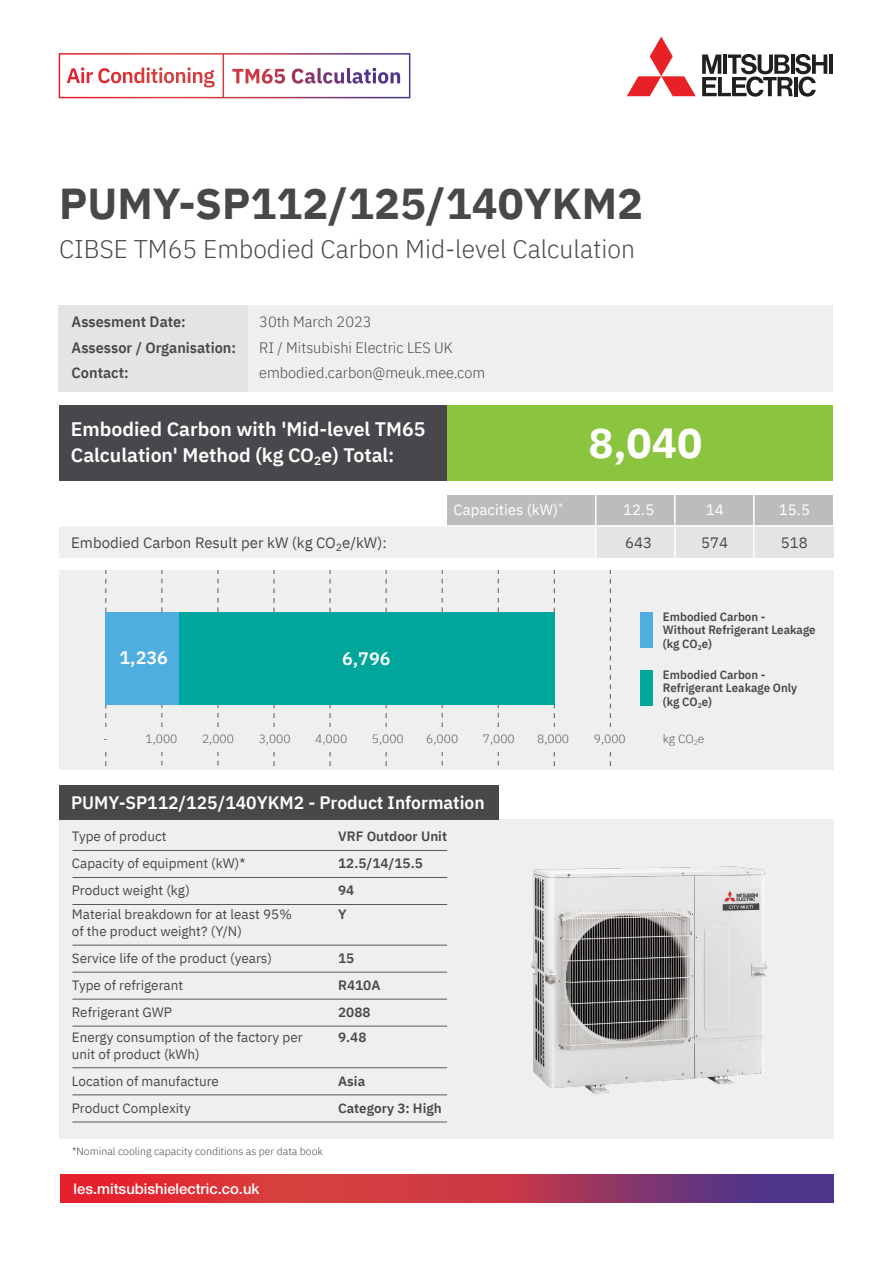
<style>
.page{position:relative;width:893px;height:1263px;background:#fff}
.page>*{position:absolute;margin:0;border:0;box-sizing:border-box;transform-origin:0 0}
.t1{font:700 43.2px "IBM Plex Sans";color:#48484b}
.t2{font:700 42px "IBM Plex Sans";color:#fff}
.t3{font:300 25.5px "IBM Plex Sans";color:#48484b}
.t4{font:600 19.5px/25.5px "IBM Plex Sans";color:#fff}
.t5{font:600 18px "IBM Plex Sans";color:#fff}
.t6{font:300 15px/25.5px "IBM Plex Sans";color:#48484b}
.t7{font:15px "IBM Plex Sans";color:#48484b}
.t8{font:600 15px/25.5px "IBM Plex Sans";color:#48484b}
.t9{font:15px "IBM Plex Sans";color:#fff}
.t10{font:500 14.85px "Helvetica Neue LT Pro";color:#fff}
.t11{font:13.5px/27px "IBM Plex Sans";color:#48484b}
.t12{font:600 13.5px/27px "IBM Plex Sans";color:#48484b}
.t13{font:600 12px/13.5px "IBM Plex Sans";color:#48484b;scale:.96 1}
.t14{font:300 12px "IBM Plex Sans";color:#59595c}
.t15{font:300 10.5px "IBM Plex Sans";color:#48484b}
</style>
<div class="page">
<svg style="left:627px;top:37px;width:69px;height:59px"></svg>
<hr style="left:829px;top:55px;width:4px;height:19px;background:#221f1f">
<svg style="left:702px;top:54px;width:125px;height:43px"></svg>
<svg style="left:60px;top:1174px;width:773px;height:29px;background:#b13550"></svg>
<div style="left:59px;top:53px;width:351px;height:45px;border:2px solid #fff"></div>
<hr style="left:223px;top:54px;width:1px;height:44px;background:#cf3b42">
<svg style="left:67px;top:67px;width:309px;height:17px"></svg>
<div style="left:59px;top:405px;width:389px;height:76px;background:#48474b"></div>
<div style="left:448px;top:405px;width:385px;height:76px;background:#8bc43f"></div>
<div style="left:60px;top:305px;width:773px;height:86px;background:#efefef"></div>
<div style="left:59px;top:305px;width:189px;height:86px;background:#e3e4e4"></div>
<div style="left:59px;top:820px;width:774px;height:319px;background:#efefef"></div>
<div style="left:59px;top:786px;width:440px;height:34px;background:#48484b"></div>
<hr style="left:72px;top:850px;width:375px;height:1px;background:#59595c">
<hr style="left:72px;top:877px;width:375px;height:1px;background:#59595c">
<hr style="left:72px;top:904px;width:375px;height:1px;background:#59595c">
<hr style="left:72px;top:945px;width:375px;height:1px;background:#59595c">
<hr style="left:72px;top:972px;width:375px;height:1px;background:#59595c">
<hr style="left:72px;top:999px;width:375px;height:1px;background:#59595c">
<hr style="left:72px;top:1026px;width:375px;height:1px;background:#59595c">
<hr style="left:72px;top:1067px;width:375px;height:1px;background:#59595c">
<hr style="left:72px;top:1094px;width:375px;height:1px;background:#59595c">
<hr style="left:72px;top:1122px;width:375px;height:1px;background:#59595c">
<img style="left:531px;top:866px;width:237px;height:228px">
<div style="left:59px;top:526px;width:774px;height:31px;background:#efefef"></div>
<div style="left:596px;top:526px;width:237px;height:31px;background:#e3e4e4"></div>
<div style="left:448px;top:495px;width:385px;height:31px;background:#babcbe"></div>
<hr style="left:595px;top:491px;width:1px;height:69px;background:#fff">
<hr style="left:674px;top:491px;width:1px;height:69px;background:#fff">
<hr style="left:753px;top:491px;width:2px;height:69px;background:#fff">
<hr style="left:55px;top:525px;width:785px;height:2px;background:#fff">
<div style="left:59px;top:570px;width:774px;height:200px;background:#efefef"></div>
<svg style="left:162px;top:570px;width:1px;height:196px"></svg>
<svg style="left:554px;top:570px;width:1px;height:196px"></svg>
<svg style="left:106px;top:570px;width:1px;height:196px"></svg>
<svg style="left:330px;top:570px;width:1px;height:196px"></svg>
<svg style="left:610px;top:570px;width:1px;height:196px"></svg>
<svg style="left:386px;top:570px;width:1px;height:196px"></svg>
<svg style="left:442px;top:570px;width:1px;height:196px"></svg>
<svg style="left:274px;top:570px;width:1px;height:196px"></svg>
<svg style="left:218px;top:570px;width:1px;height:196px"></svg>
<svg style="left:498px;top:570px;width:1px;height:196px"></svg>
<div style="left:147px;top:612px;width:408px;height:93px;background:#00a59b"></div>
<div style="left:641px;top:612px;width:12px;height:36px;background:#4eaee0"></div>
<div style="left:641px;top:670px;width:12px;height:35px;background:#00a59b"></div>
<div style="left:105px;top:612px;width:74px;height:93px;background:#4eaee0"></div>
<div style="left:92px;top:727px;width:541px;height:25px;background:#efefef"></div>
<h1 class="t1" style="left:59px;top:170px;width:586px">PUMY-SP112/125/140YKM2</h1>
<h3 class="t3" style="left:59px;top:230px;width:577px">CIBSE TM65 Embodied Carbon Mid-level Calculation</h3>
<p class="t8" style="left:72px;top:308px;width:166px">Assesment Date:<br>Assessor / Organisation:<br>Contact:</p>
<p class="t6" style="left:259px;top:308px;width:227px">30th March 2023<br>RI / Mitsubishi Electric LES UK embodied.carbon@meuk.mee.com</p>
<h3 class="t4" style="left:71px;top:415px;width:356px">Embodied Carbon with 'Mid-level TM65<br>Calculation' Method (kg CO<sub>2</sub>e) Total:</h3>
<h2 class="t2" style="left:588px;top:410px;width:115px">8,040</h2>
<p class="t9" style="left:453px;top:498px;width:111px">Capacities (kW)<sup>*</sup></p>
<p class="t9" style="left:623px;top:498px;width:33px">12.5</p>
<p class="t9" style="left:706px;top:498px;width:19px">14</p>
<p class="t9" style="left:779px;top:498px;width:33px">15.5</p>
<p class="t7" style="left:71px;top:531px;width:317px">Embodied Carbon Result per kW (kg CO<sub>2</sub>e/kW):</p>
<p class="t7" style="left:625px;top:531px;width:28px">643</p>
<p class="t7" style="left:701px;top:531px;width:28px">574</p>
<p class="t7" style="left:781px;top:531px;width:28px">518</p>
<h3 class="t5" style="left:119px;top:643px;width:50px">1,236</h3>
<h3 class="t5" style="left:342px;top:644px;width:50px">6,796</h3>
<p class="t14" style="left:103px;top:729px;width:6px">-</p>
<p class="t14" style="left:145px;top:729px;width:33px">1,000</p>
<p class="t14" style="left:202px;top:729px;width:33px">2,000</p>
<p class="t14" style="left:259px;top:729px;width:33px">3,000</p>
<p class="t14" style="left:315px;top:729px;width:33px">4,000</p>
<p class="t14" style="left:372px;top:729px;width:33px">5,000</p>
<p class="t14" style="left:426px;top:729px;width:33px">6,000</p>
<p class="t14" style="left:483px;top:729px;width:33px">7,000</p>
<p class="t14" style="left:537px;top:729px;width:33px">8,000</p>
<p class="t14" style="left:594px;top:729px;width:33px">9,000</p>
<h3 class="t5" style="left:71px;top:788px;width:415px">PUMY-SP112/125/140YKM2 - Product Information</h3>
<p class="t12" style="left:338px;top:822px;width:110px">VRF Outdoor Unit<br>12.5/14/15.5<br>94</p>
<p class="t12" style="left:338px;top:900px;width:10px">Y</p>
<p class="t12" style="left:338px;top:943px;width:44px">15<br>R410A<br>2088</p>
<p class="t12" style="left:338px;top:1023px;width:30px">9.48</p>
<p class="t12" style="left:338px;top:1066px;width:105px">Asia<br>Category 3: High</p>
<p class="t15" style="left:72px;top:1144px;width:252px">*Nominal cooling capacity conditions as per data book</p>
<p class="t11" style="left:72px;top:822px;width:175px">Type of product<br>Capacity of equipment (kW)*<br>Product weight (kg)</p>
<p class="t11" style="left:72px;top:905px;width:222px;line-height:16.5px">Material breakdown for at least 95% of the product weight? (Y/N)</p>
<p class="t11" style="left:72px;top:943px;width:202px">Service life of the product (years)<br>Type of refrigerant<br>Refrigerant GWP</p>
<p class="t11" style="left:72px;top:1028px;width:232px;line-height:16.5px">Energy consumption of the factory per unit of product (kWh)</p>
<p class="t11" style="left:72px;top:1066px;width:149px">Location of manufacture<br>Product Complexity</p>
<p class="t10" style="left:74px;top:1180px;width:187px">les.mitsubishielectric.co.uk</p>
<p class="t13" style="left:663px;top:609px;width:161px">Embodied Carbon -<br>Without Refrigerant Leakage (kg CO<sub>2</sub>e)</p>
<p class="t13" style="left:663px;top:666px;width:141px">Embodied Carbon -<br>Refrigerant Leakage Only (kg CO<sub>2</sub>e)</p>
<p class="t14" style="left:663px;top:729px;width:43px">kg CO<sub>2</sub>e</p>
</div>
